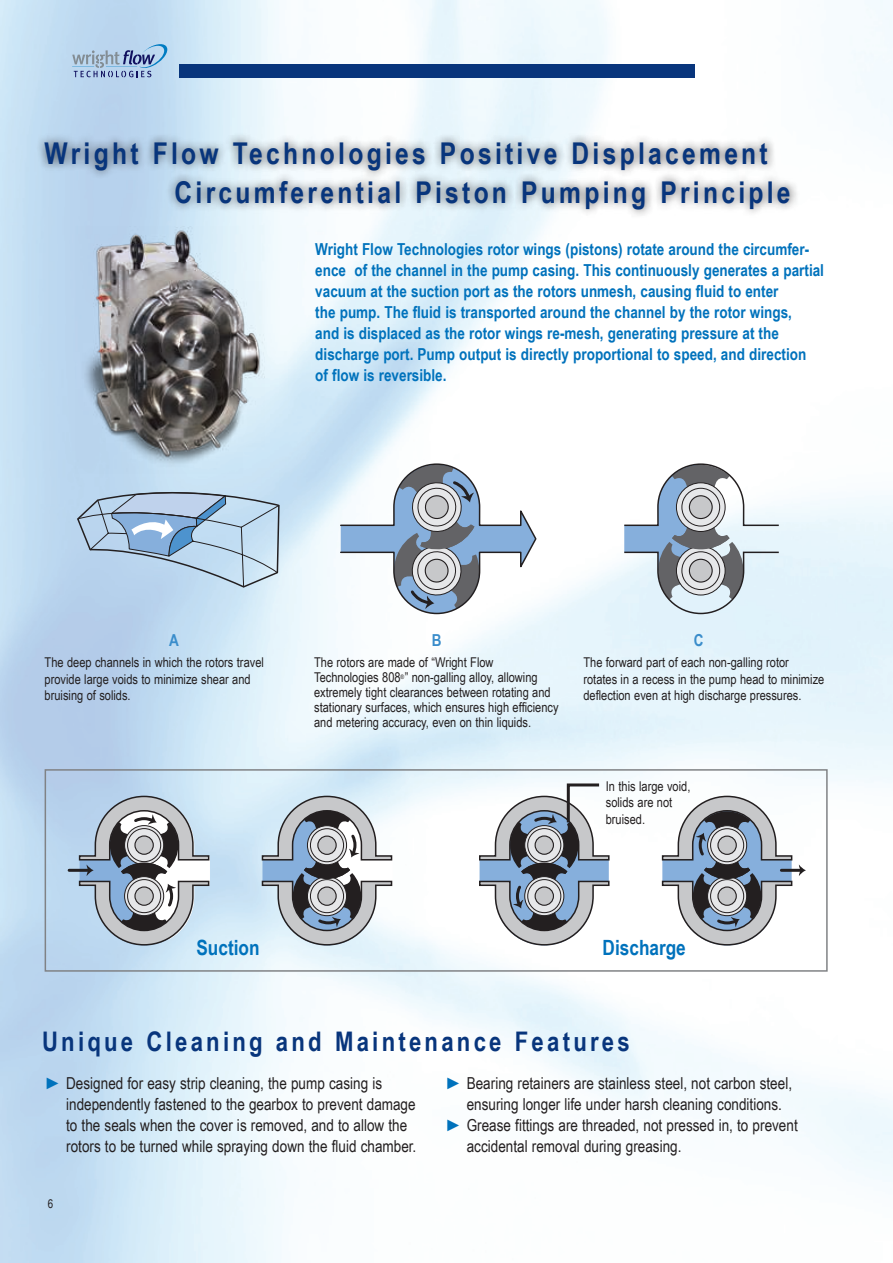
<style>
.page{position:relative;width:893px;height:1263px;background:#fff}
.page>*{position:absolute;margin:0;border:0;box-sizing:border-box;transform-origin:0 0}
.t1{font:700 30px/39px "Arial Narrow";letter-spacing:.11em;color:#08357c}
.t2{font:700 27px "Arial Narrow";letter-spacing:.12em;color:#08357c}
.t3{font:700 21px "Arial Narrow";color:#0072bc}
.t4{font:700 16.5px/21px "Arial Narrow";color:#0072bc}
.t5{font:16.5px/21px "Arial Narrow";color:#231f20}
.t6{font:700 16.5px "Arial Narrow";color:#3a8dcb}
.t7{font:13.5px/16.5px "Arial Narrow";color:#231f20}
.t8{font:12px "Arial Narrow";color:#231f20}
.s1{font-family:"Arial";font-weight:700;color:#0072bc}
</style>
<div class="page">
<img style="left:0;top:0;width:893px;height:1263px">
<hr style="left:69px;top:869px;width:20px;height:3px;background:#231f20">
<svg style="left:78px;top:796px;width:132px;height:149px;background:#a9b3be"></svg>
<svg style="left:261px;top:796px;width:132px;height:149px;background:#afb8c0"></svg>
<svg style="left:661px;top:796px;width:132px;height:149px"></svg>
<hr style="left:781px;top:869px;width:20px;height:3px;background:#231f20">
<svg style="left:799px;top:864px;width:7px;height:12px"></svg>
<div style="left:45px;top:769px;width:783px;height:203px;border:2px solid #808285"></div>
<svg style="left:623px;top:463px;width:156px;height:151px"></svg>
<svg style="left:339px;top:463px;width:198px;height:151px"></svg>
<svg style="left:77px;top:481px;width:203px;height:142px;background:#b3cde4"></svg>
<svg style="left:478px;top:782px;width:132px;height:163px"></svg>
<img style="left:75px;top:266px;width:189px;height:208px">
<svg style="left:72px;top:43px;width:96px;height:34px;background:#9fb9d7"></svg>
<div style="left:179px;top:64px;width:516px;height:13px;background:#08357c"></div>
<div style="left:35px;top:132px;width:812px;height:134px;background:#231f20;opacity:.75"></div>
<h1 class="t1" style="left:175px;top:136px;width:618px;text-indent:-130px">Wright Flow Technologies Positive Displacement<br>Circumferential Piston Pumping Principle</h1>
<p class="t4" style="left:315px;top:240px;width:510px">Wright Flow Technologies rotor wings (pistons) rotate around the circumfer&shy;ence of the channel in the pump casing. This continuously generates a partial vacuum at the suction port as the rotors unmesh, causing fluid to enter<br>the pump. The fluid is transported around the channel by the rotor wings,<br>and is displaced as the rotor wings re-mesh, generating pressure at the discharge port. Pump output is directly proportional to speed, and direction<br>of flow is reversible.</p>
<p class="t6" style="left:169px;top:633px;width:11px">A</p>
<p class="t6" style="left:432px;top:633px;width:11px">B</p>
<p class="t6" style="left:694px;top:633px;width:11px">C</p>
<p class="t7" style="left:45px;top:655px;width:221px">The deep channels in which the rotors travel provide large voids to minimize shear and bruising of solids.</p>
<p class="t7" style="left:314px;top:656px;width:246px;line-height:15px">The rotors are made of “Wright Flow Technologies 808<sup>®</sup>” non-galling alloy, allowing extremely tight clearances between rotating and stationary surfaces, which ensures high efficiency and metering accuracy, even on thin liquids.</p>
<p class="t7" style="left:583px;top:655px;width:242px">The forward part of each non-galling rotor rotates in a recess in the pump head to minimize deflection even at high discharge pressures.</p>
<h3 class="t3" style="left:196px;top:939px;width:65px">Suction</h3>
<p class="t7" style="left:606px;top:779px;width:86px">In this large void, solids are not bruised.</p>
<h3 class="t3" style="left:603px;top:939px;width:85px">Discharge</h3>
<h2 class="t2" style="left:42px;top:1030px;width:589px">Unique Cleaning and Maintenance Features</h2>
<p class="t5" style="left:66px;top:1074px;width:352px;text-indent:-22px"><span class="s1">►</span> Designed for easy strip cleaning, the pump casing is independently fastened to the gearbox to prevent damage to the seals when the cover is removed, and to allow the rotors to be turned while spraying down the fluid chamber.</p>
<p class="t5" style="left:445px;top:1074px;width:348px"><span class="s1">►</span> Bearing retainers are stainless steel, not carbon steel,</p>
<p class="t5" style="left:467px;top:1095px;width:317px">ensuring longer life under harsh cleaning conditions.</p>
<p class="t5" style="left:445px;top:1116px;width:354px"><span class="s1">►</span> Grease fittings are threaded, not pressed in, to prevent</p>
<p class="t5" style="left:467px;top:1137px;width:216px">accidental removal during greasing.</p>
<p class="t8" style="left:48px;top:1199px;width:7px">6</p>
</div>
